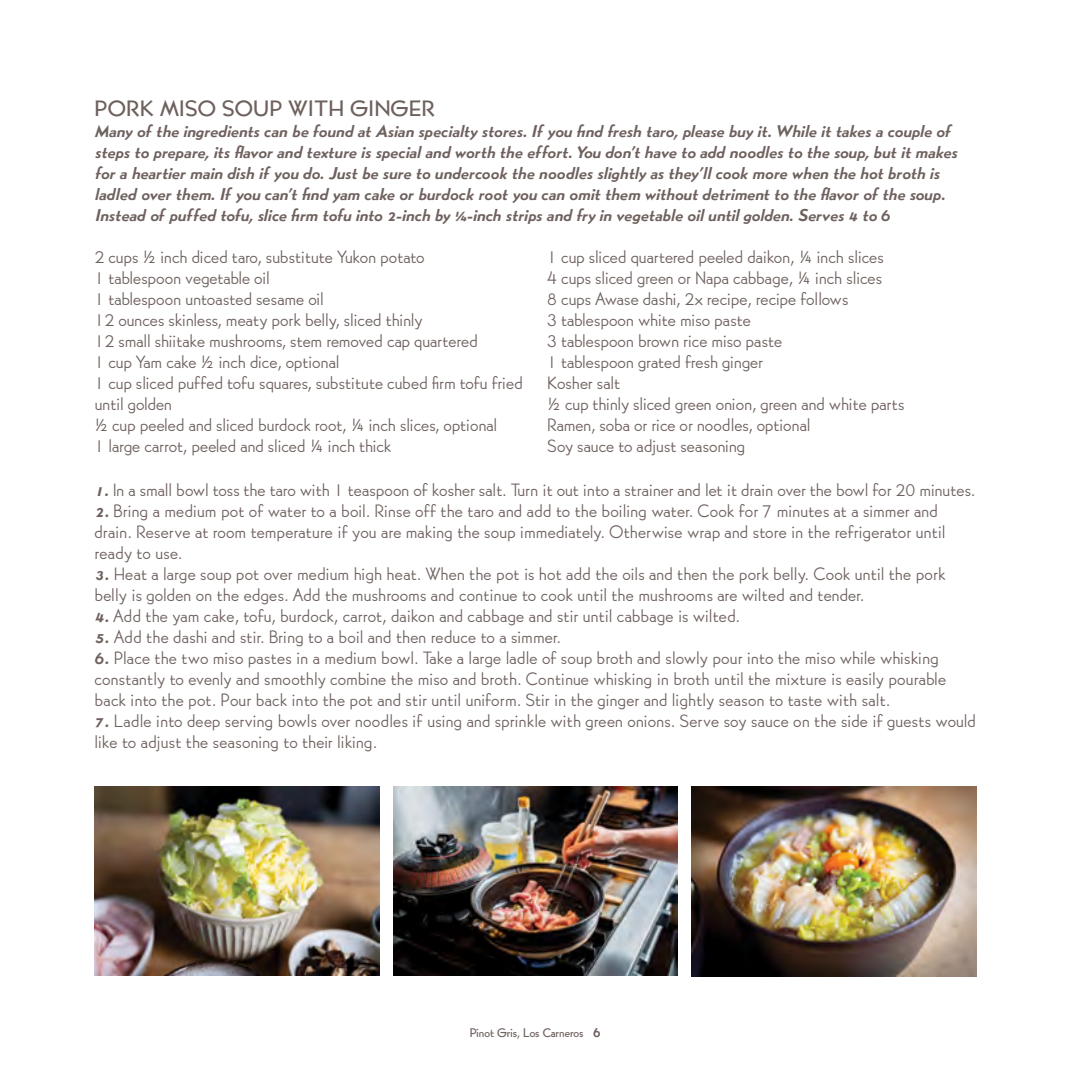
<style>
.page{position:relative;width:1071px;height:1071px;background:#fff}
.page>*{position:absolute;margin:0;border:0;box-sizing:border-box;transform-origin:0 0}
.t1{font:500 21.88px "Bernhard Gothic SGOT Std";letter-spacing:.01em;color:#6e615e;scale:1.04 1}
.t2{font:17.5px/21px "Bernhard Gothic SGOT Std";color:#6e615e}
.t3{font:italic 800 16.8px/21px "Bernhard Gothic SGOT Std";letter-spacing:-.015em;color:#6e615e;scale:1.04 1}
.t4{font:500 12.25px "Bernhard Gothic SGOT Std";color:#6e615e}
.s1{font-weight:800;font-style:italic}
.s2{font-weight:800}
</style>
<div class="page">
<img style="left:94px;top:786px;width:285px;height:190px">
<img style="left:393px;top:786px;width:285px;height:190px">
<img style="left:692px;top:787px;width:284px;height:189px">
<p class="t1" style="left:94px;top:93px;width:329px">PORK MISO SOUP WITH GINGER</p>
<p class="t3" style="left:94px;top:121px;width:831px">Many of the ingredients can be found at Asian specialty stores. If you find fresh taro, please buy it. While it takes a couple of steps to prepare, its flavor and texture is special and worth the effort. You don’t have to add noodles to the soup, but it makes for a heartier main dish if you do. Just be sure to undercook the noodles slightly as they’ll cook more when the hot broth is ladled over them. If you can’t find yam cake or burdock root you can omit them without detriment to the flavor of the soup.<br>Instead of puffed tofu, slice firm tofu into 2-inch by ¼-inch strips and fry in vegetable oil until golden. Serves 4 to 6</p>
<p class="t2" style="left:94px;top:246px;width:430px">2 cups ½ inch diced taro, substitute Yukon potato<br>1 tablespoon vegetable oil<br>1 tablespoon untoasted sesame oil<br>12 ounces skinless, meaty pork belly, sliced thinly<br>12 small shiitake mushrooms, stem removed cap quartered<br>1 cup Yam cake ½ inch dice, optional<br>1 cup sliced puffed tofu squares, substitute cubed firm tofu fried until golden<br>½ cup peeled and sliced burdock root, ¼ inch slices, optional<br>1 large carrot, peeled and sliced ¼ inch thick</p>
<p class="t2" style="left:547px;top:246px;width:359px">1 cup sliced quartered peeled daikon, ¼ inch slices<br>4 cups sliced green or Napa cabbage, ¼ inch slices<br>8 cups Awase dashi, 2x recipe, recipe follows<br>3 tablespoon white miso paste<br>3 tablespoon brown rice miso paste<br>1 tablespoon grated fresh ginger<br>Kosher salt<br>½ cup thinly sliced green onion, green and white parts Ramen, soba or rice or noodles, optional<br>Soy sauce to adjust seasoning</p>
<p class="t2" style="left:94px;top:479px;width:882px"><span class="s1">1.</span> In a small bowl toss the taro with 1 teaspoon of kosher salt. Turn it out into a strainer and let it drain over the bowl for 20 minutes.</p>
<p class="t2" style="left:94px;top:500px;width:852px"><span class="s1">2.</span> Bring a medium pot of water to a boil. Rinse off the taro and add to the boiling water. Cook for 7 minutes at a simmer and drain. Reserve at room temperature if you are making the soup immediately. Otherwise wrap and store in the refrigerator until ready to use.</p>
<p class="t2" style="left:94px;top:563px;width:853px"><span class="s1">3.</span> Heat a large soup pot over medium high heat. When the pot is hot add the oils and then the pork belly. Cook until the pork belly is golden on the edges. Add the mushrooms and continue to cook until the mushrooms are wilted and tender.</p>
<p class="t2" style="left:94px;top:605px;width:647px"><span class="s1">4.</span> Add the yam cake, tofu, burdock, carrot, daikon and cabbage and stir until cabbage is wilted.</p>
<p class="t2" style="left:94px;top:626px;width:468px"><span class="s1">5.</span> Add the dashi and stir. Bring to a boil and then reduce to a simmer.</p>
<p class="t2" style="left:94px;top:647px;width:853px"><span class="s1">6.</span> Place the two miso pastes in a medium bowl. Take a large ladle of soup broth and slowly pour into the miso while whisking constantly to evenly and smoothly combine the miso and broth. Continue whisking in broth until the mixture is easily pourable back into the pot. Pour back into the pot and stir until uniform. Stir in the ginger and lightly season to taste with salt.</p>
<p class="t2" style="left:94px;top:710px;width:883px"><span class="s1">7.</span> Ladle into deep serving bowls over noodles if using and sprinkle with green onions. Serve soy sauce on the side if guests would like to adjust the seasoning to their liking.</p>
<p class="t4" style="left:470px;top:1024px;width:133px">Pinot Gris, Los Carneros <span class="s2">6</span></p>
</div>
